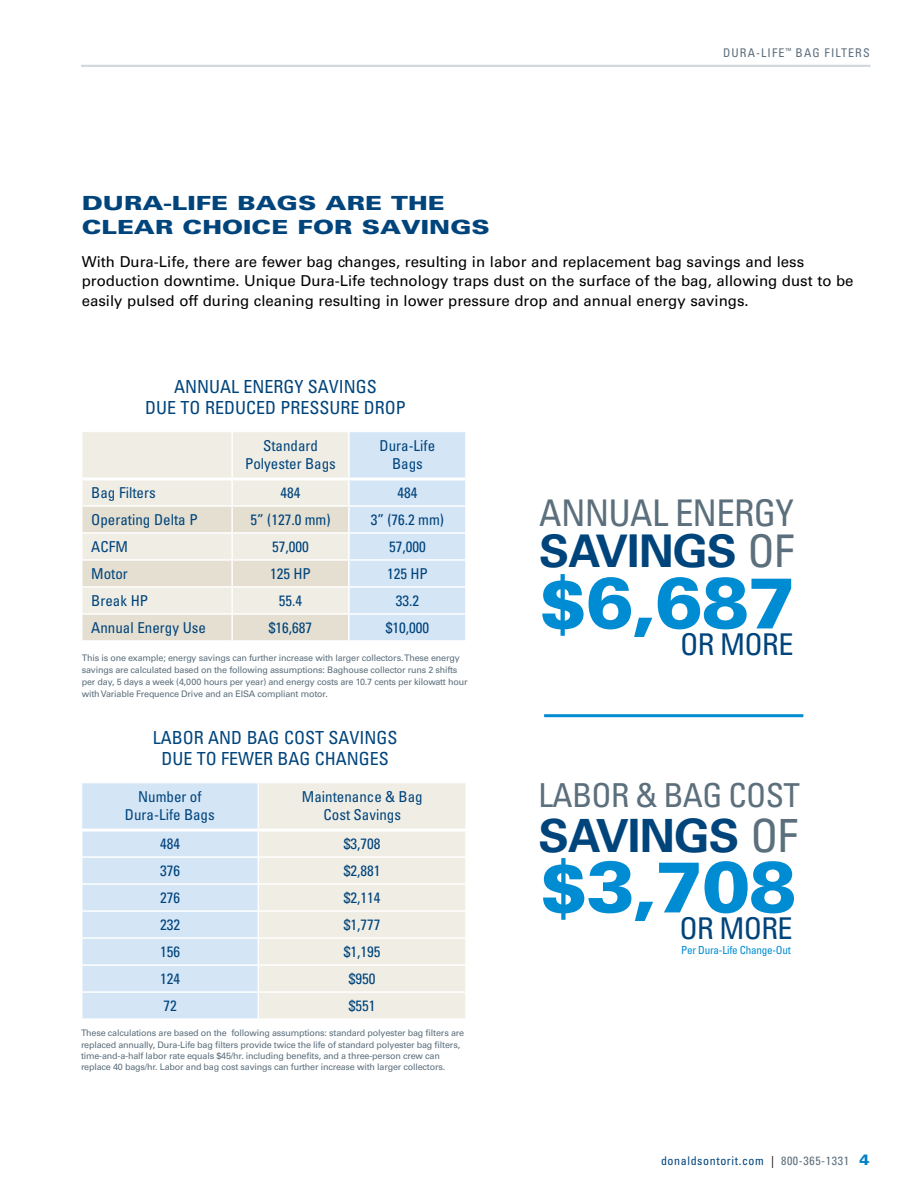
<style>
.page{position:relative;width:918px;height:1188px;background:#fff}
.page>*{position:absolute;margin:0;border:0;box-sizing:border-box;transform-origin:0 0}
.t1{font:900 72px "Univers LT Std";letter-spacing:-.02em;color:#008cd2}
.t2{font:700 45.75px "Univers LT Std";letter-spacing:-.02em;color:#00447c}
.t3{font:700 45px "Univers LT Std";letter-spacing:-.02em;color:#00447c}
.t4{font:condensed 36.75px "Univers LT Std";letter-spacing:-.02em;color:#5c6f7c}
.t5{font:condensed 33px "Univers LT Std";letter-spacing:-.02em;color:#5c6f7c}
.t6{font:condensed 30px "Univers LT Std";letter-spacing:-.02em;color:#00447c}
.t7{font:900 19.5px/24px "Univers LT Std";color:#00447c;scale:1.3 1}
.t8{font:condensed 18px/21px "Univers LT Std";color:#00447c;text-align:center}
.t9{font:condensed 15px/18px "Univers LT Std";color:#00447c;text-align:center}
.t10{font:15px/19.5px "Univers LT Std";color:#000}
.t11{font:condensed 12px "Univers LT Std";letter-spacing:.05em;color:#00447c}
.t12{font:condensed 12px "Univers LT Std";letter-spacing:.09em;color:#5c6f7c}
.t13{font:condensed 11.1px "Univers LT Std";letter-spacing:-.02em;color:#008cd2}
.t14{font:9px/12px "Univers LT Std";letter-spacing:-.02em;color:#5c6f7c}
.s1{font-weight:400;font-stretch:condensed;color:#5c6f7c}
.s2{color:#000}
.s3{color:#5c6f7c}
.s4{font-weight:900;font-stretch:normal;font-size:15px;color:#0081c6}
</style>
<div class="page">
<svg style="left:82px;top:432px;width:383px;height:208px;background:#e5e7e5"></svg>
<hr style="left:232px;top:613px;width:117px;height:2px;background:#fff">
<hr style="left:231px;top:615px;width:2px;height:25px;background:#fff">
<hr style="left:349px;top:613px;width:118px;height:2px;background:#fff">
<hr style="left:348px;top:615px;width:2px;height:25px;background:#fff">
<hr style="left:231px;top:432px;width:2px;height:45px;background:#fff">
<hr style="left:348px;top:432px;width:2px;height:45px;background:#fff">
<hr style="left:82px;top:477px;width:150px;height:3px;background:#fff">
<hr style="left:232px;top:477px;width:117px;height:3px;background:#fff">
<hr style="left:349px;top:477px;width:116px;height:3px;background:#fff">
<div style="left:259px;top:783px;width:207px;height:235px;background:#f0ede4"></div>
<hr style="left:465px;top:832px;width:2px;height:24px;background:#fff">
<hr style="left:258px;top:856px;width:209px;height:2px;background:#fff">
<hr style="left:465px;top:858px;width:2px;height:25px;background:#fff">
<hr style="left:258px;top:883px;width:209px;height:2px;background:#fff">
<hr style="left:465px;top:885px;width:2px;height:25px;background:#fff">
<hr style="left:258px;top:910px;width:209px;height:2px;background:#fff">
<hr style="left:465px;top:912px;width:2px;height:25px;background:#fff">
<hr style="left:258px;top:937px;width:209px;height:2px;background:#fff">
<hr style="left:465px;top:939px;width:2px;height:25px;background:#fff">
<hr style="left:258px;top:964px;width:209px;height:2px;background:#fff">
<hr style="left:465px;top:966px;width:2px;height:25px;background:#fff">
<hr style="left:258px;top:991px;width:209px;height:2px;background:#fff">
<svg style="left:82px;top:783px;width:176px;height:235px;background:#d5e6f6"></svg>
<hr style="left:465px;top:993px;width:2px;height:25px;background:#fff">
<hr style="left:81px;top:829px;width:177px;height:3px;background:#fff">
<hr style="left:258px;top:829px;width:209px;height:3px;background:#fff">
<hr style="left:544px;top:714px;width:259px;height:3px;background:#008cd2">
<hr style="left:81px;top:65px;width:789px;height:2px;background:#d2d9de">
<h3 class="t12" style="left:723px;top:45px;width:148px">Dura-Life<sup>™</sup> bag filters</h3>
<h3 class="t7" style="left:82px;top:191px;width:315px">DURA-LIFE BAGS ARE THE<br>CLEAR CHOICE FOR SAVINGS</h3>
<p class="t10" style="left:82px;top:252px;width:773px">With Dura-Life, there are fewer bag changes, resulting in labor and replacement bag savings and less production downtime. Unique Dura-Life technology traps dust on the surface of the bag, allowing dust to be easily pulsed off during cleaning resulting in lower pressure drop and annual energy savings.</p>
<h3 class="t8" style="left:145px;top:375px;width:260px">Annual Energy Savings<br>Due to Red uced Pressure Drop</h3>
<h3 class="t9" style="left:245px;top:437px;width:92px">Standard<br>Polyester Bags</h3>
<h3 class="t9" style="left:380px;top:437px;width:57px">Dura-Life<br>Bags</h3>
<h3 class="t9" style="left:91px;top:484px;width:66px">B ag Filters</h3>
<h3 class="t9" style="left:281px;top:484px;width:21px">484</h3>
<h3 class="t9" style="left:397px;top:484px;width:21px">484</h3>
<h3 class="t9" style="left:91px;top:510px;width:108px">O perating Delta P</h3>
<h3 class="t9" style="left:251px;top:510px;width:81px">5” (127.0 mm)</h3>
<h3 class="t9" style="left:371px;top:510px;width:75px">3” (76.2 mm)</h3>
<h3 class="t9" style="left:91px;top:537px;width:10px">ACFM</h3>
<h3 class="t9" style="left:272px;top:537px;width:38px">57,000</h3>
<h3 class="t9" style="left:389px;top:537px;width:38px">57,000</h3>
<h3 class="t9" style="left:91px;top:564px;width:38px">M otor</h3>
<h3 class="t9" style="left:270px;top:564px;width:42px">125 HP</h3>
<h3 class="t9" style="left:387px;top:564px;width:42px">125 HP</h3>
<h3 class="t9" style="left:91px;top:591px;width:58px">Break HP</h3>
<h3 class="t9" style="left:279px;top:591px;width:25px">55.4</h3>
<h3 class="t9" style="left:396px;top:591px;width:25px">33.2</h3>
<h3 class="t9" style="left:91px;top:618px;width:116px">Annual Energy Use</h3>
<h3 class="t9" style="left:269px;top:618px;width:45px">$16,687</h3>
<h3 class="t9" style="left:386px;top:618px;width:45px">$10,000</h3>
<p class="t14" style="left:82px;top:652px;width:387px">This is one example; energy savings can further increase with larger collectors. These energy savings are calculated based on the following assumptions: Baghouse collector runs 2 shifts per day, 5 days a week (4,000 hours per year) and energy costs are 10.7 cents per kilowatt hour with Variable Frequence Drive and an EISA compliant motor.</p>
<h3 class="t8" style="left:153px;top:726px;width:246px">Labor and Bag Cost Savings<br>Due to Fewer Bag Changes</h3>
<h3 class="t9" style="left:125px;top:788px;width:91px">Number of<br>Dura-Life Bags</h3>
<h3 class="t9" style="left:302px;top:788px;width:122px">Maintenance &amp; Bag<br>Cost Savings</h3>
<h3 class="t9" style="left:160px;top:835px;width:21px">484</h3>
<h3 class="t9" style="left:344px;top:835px;width:38px">$3,708</h3>
<h3 class="t9" style="left:160px;top:861px;width:21px">376</h3>
<h3 class="t9" style="left:344px;top:861px;width:38px">$2,881</h3>
<h3 class="t9" style="left:160px;top:888px;width:21px">276</h3>
<h3 class="t9" style="left:344px;top:888px;width:38px">$2,114</h3>
<h3 class="t9" style="left:160px;top:915px;width:21px">232</h3>
<h3 class="t9" style="left:344px;top:915px;width:38px">$1,777</h3>
<h3 class="t9" style="left:160px;top:942px;width:21px">156</h3>
<h3 class="t9" style="left:344px;top:942px;width:38px">$1,195</h3>
<h3 class="t9" style="left:160px;top:969px;width:21px">124</h3>
<h3 class="t9" style="left:349px;top:969px;width:28px">$950</h3>
<h3 class="t9" style="left:163px;top:996px;width:15px">72</h3>
<h3 class="t9" style="left:349px;top:996px;width:28px">$551</h3>
<p class="t14" style="left:81px;top:1028px;width:385px;line-height:11.2px">These calculations are based on the following assumptions: standard polyester bag filters are replaced annually, Dura-Life bag filters provide twice the life of standard polyester bag filters, time-and-a-half labor rate equals $45/hr. including benefits, and a three-person crew can replace 40 bags/hr. Labor and bag cost savings can further increase with larger collectors.</p>
<h3 class="t4" style="left:539px;top:489px;width:256px">Annual energy</h3>
<h3 class="t3" style="left:539px;top:525px;width:256px">SAVINGS <span class="s1">of</span></h3>
<h1 class="t1" style="left:539px;top:557px;width:258px">$6,687</h1>
<h3 class="t6" style="left:680px;top:625px;width:115px">Or more</h3>
<h3 class="t5" style="left:539px;top:774px;width:256px">Labor &amp; bag cost</h3>
<h2 class="t2" style="left:539px;top:809px;width:261px">SAVINGS <span class="s1">of</span></h2>
<h1 class="t1" style="left:540px;top:841px;width:258px">$3,708</h1>
<h3 class="t6" style="left:680px;top:909px;width:115px">Or more</h3>
<p class="t13" style="left:681px;top:943px;width:111px">Per Dura-Life Change-Out</p>
<h3 class="t11" style="left:661px;top:1153px;width:210px">donaldsontorit.com <span class="s2">|</span> <span class="s3">800-365-1331</span> <span class="s4">4</span></h3>
</div>
